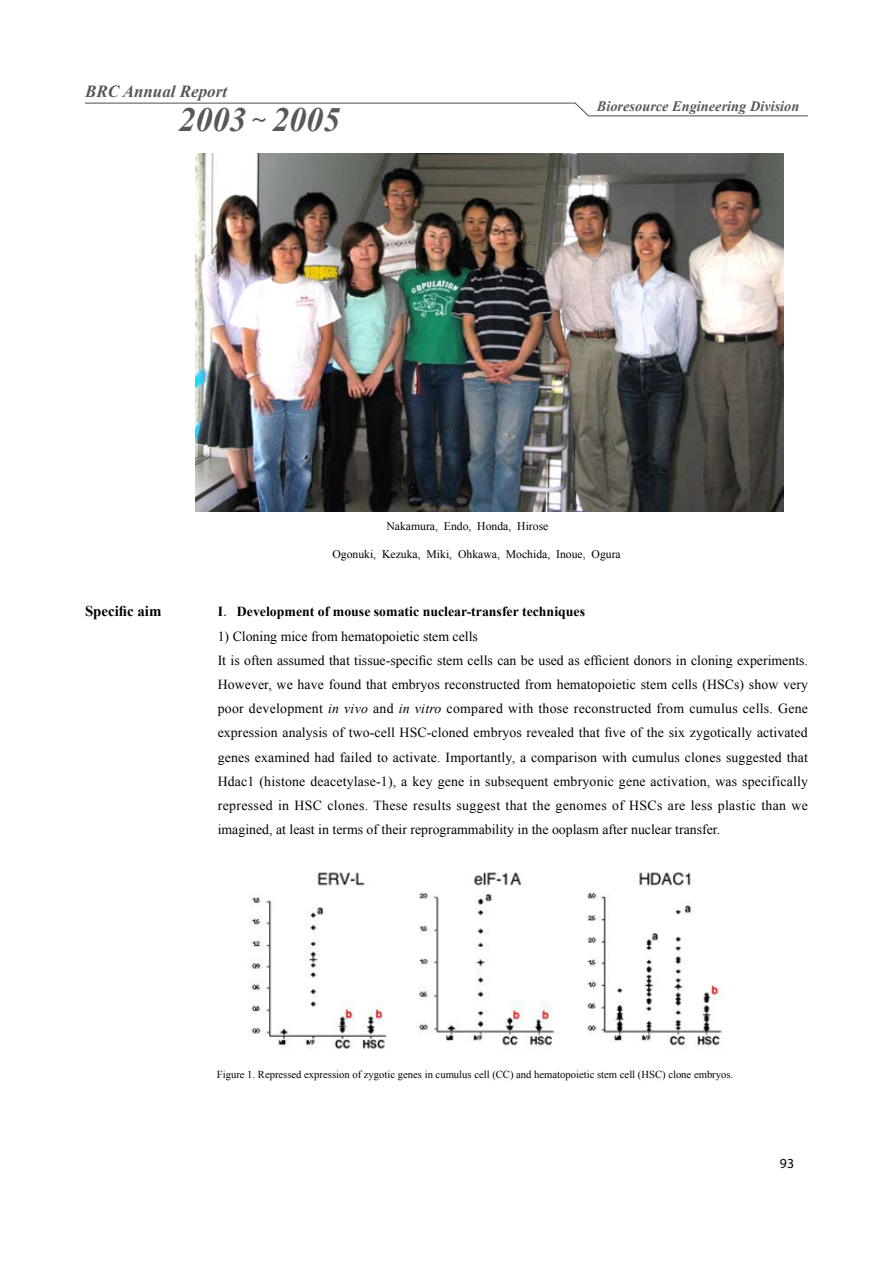
<style>
.page{position:relative;width:893px;height:1263px;background:#fff}
.page>*{position:absolute;margin:0;border:0;box-sizing:border-box;transform-origin:0 0}
.t1{font:italic 700 34.05px "Times New Roman";color:#595757}
.t2{font:italic 700 16.95px "Times New Roman";color:#595757}
.t3{font:700 14.85px "Times New Roman";color:#000}
.t4{font:italic 700 14.4px "Times New Roman";color:#595757}
.t5{font:13.8px/24.2px "Times New Roman";letter-spacing:.005em;color:#000}
.t6{font:700 13.8px "Times New Roman";color:#000}
.t7{font:13.8px "Myriad Pro";color:#000}
.t8{font:11.7px "Times New Roman";color:#000}
.t9{font:10.65px "Times New Roman";color:#000}
.s1{font-family:"MS Gothic";font-weight:400}
.s2{font-style:italic}
</style>
<div class="page">
<hr style="left:85px;top:103px;width:490px;height:1px;background:#595757">
<svg style="left:574px;top:102px;width:16px;height:15px"></svg>
<hr style="left:588px;top:115px;width:220px;height:1px;background:#595757">
<img style="left:196px;top:153px;width:587px;height:358px">
<img style="left:251px;top:872px;width:472px;height:177px">
<p class="t2" style="left:85px;top:80px;width:144px">BRC Annual Report</p>
<h1 class="t1" style="left:179px;top:96px;width:163px">2003 <sup>～</sup> 2005</h1>
<p class="t4" style="left:597px;top:96px;width:204px">Bioresource Engineering Division</p>
<p class="t8" style="left:386px;top:518px;width:164px">Nakamura, Endo, Honda, Hirose</p>
<p class="t8" style="left:332px;top:546px;width:290px">Ogonuki, Kezuka, Miki, Ohkawa, Mochida, Inoue, Ogura</p>
<p class="t3" style="left:85px;top:601px;width:78px">Specific aim</p>
<p class="t6" style="left:218px;top:602px;width:369px">I<span class="s1">．</span>Development of mouse somatic nuclear-transfer techniques</p>
<p class="t5" style="left:218px;top:624px;width:592px">1) Cloning mice from hematopoietic stem cells<br>It is often assumed that tissue-specific stem cells can be used as efficient donors in cloning experiments.<br>However, we have found that embryos reconstructed from hematopoietic stem cells (HSCs) show very poor development <span class="s2">in vivo</span> and <span class="s2">in vitro</span> compared with those reconstructed from cumulus cells. Gene expression analysis of two-cell HSC-cloned embryos revealed that five of the six zygotically activated genes examined had failed to activate. Importantly, a comparison with cumulus clones suggested that Hdac1 (histone deacetylase-1), a key gene in subsequent embryonic gene activation, was specifically repressed in HSC clones. These results suggest that the genomes of HSCs are less plastic than we imagined, at least in terms of their reprogrammability in the ooplasm after nuclear transfer.</p>
<p class="t9" style="left:217px;top:1067px;width:518px">Figure 1. Repressed expression of zygotic genes in cumulus cell (CC) and hematopoietic stem cell (HSC) clone embryos.</p>
<p class="t7" style="left:780px;top:1155px;width:16px">93</p>
</div>
